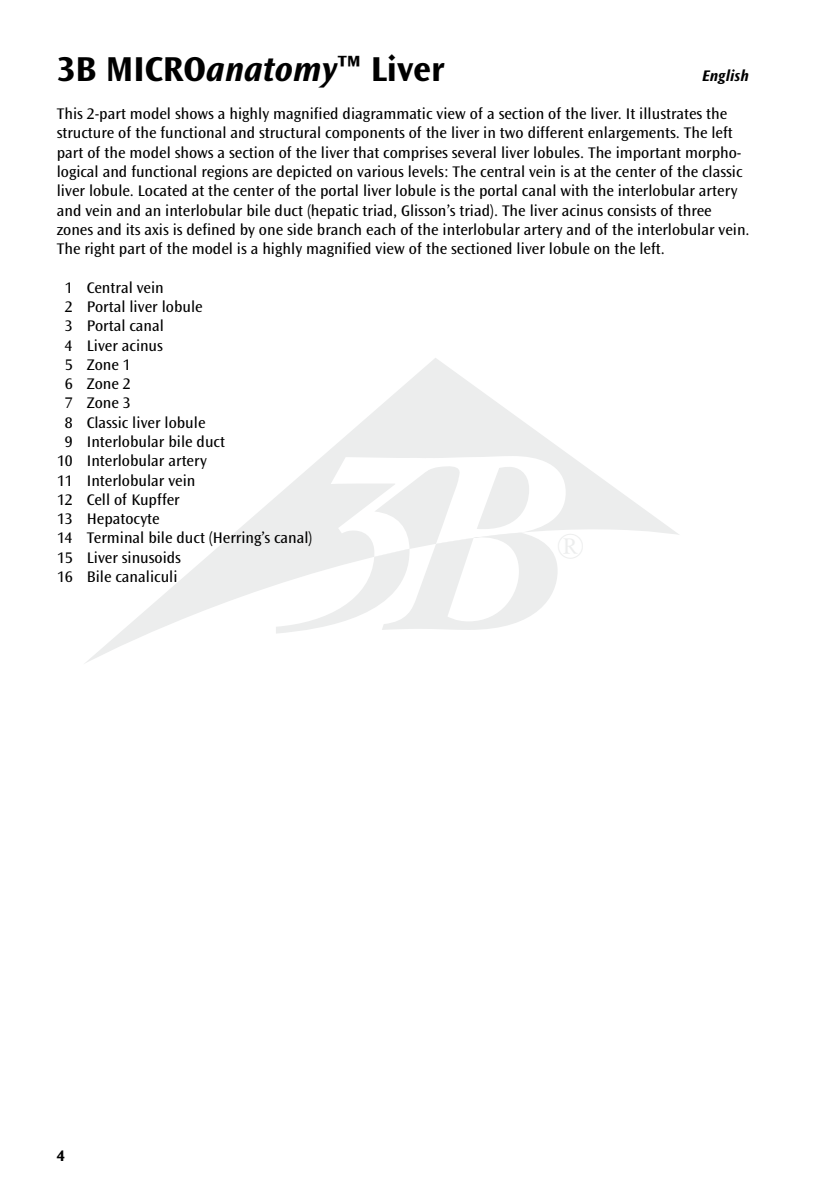
<style>
.page{position:relative;width:836px;height:1191px;background:#fff}
.page>*{position:absolute;margin:0;border:0;box-sizing:border-box;transform-origin:0 0}
.t1{font:700 36px "Ocean Sans Std";color:#000}
.t2{font:16px/19.2px "Ocean Sans Std";color:#000}
.t3{font:italic 700 16px "Ocean Sans Std";color:#000}
.t4{font:700 16px "Ocean Sans Std";color:#000}
.s1{font-style:italic}
</style>
<div class="page">
<svg style="left:85px;top:358px;width:594px;height:305px"></svg>
<svg style="left:276px;top:456px;width:289px;height:177px"></svg>
<h1 class="t1" style="left:57px;top:49px;width:389px">3B MICRO<span class="s1">anatomy</span>™ Liver</h1>
<p class="t3" style="left:701px;top:66px;width:48px">English</p>
<p class="t2" style="left:57px;top:104px;width:694px">This 2-part model shows a highly magnified diagrammatic view of a section of the liver. It illustrates the structure of the functional and structural components of the liver in two different enlargements. The left part of the model shows a section of the liver that comprises several liver lobules. The important morpho&shy;logical and functional regions are depicted on various levels: The central vein is at the center of the classic liver lobule. Located at the center of the portal liver lobule is the portal canal with the interlobular artery and vein and an interlobular bile duct (hepatic triad, Glisson’s triad). The liver acinus consists of three zones and its axis is defined by one side branch each of the interlobular artery and of the interlobular vein.<br>The right part of the model is a highly magnified view of the sectioned liver lobule on the left.</p>
<p class="t2" style="left:65px;top:278px;width:100px">1 Central vein</p>
<p class="t2" style="left:65px;top:297px;width:139px">2 Portal liver lobule</p>
<p class="t2" style="left:65px;top:316px;width:100px">3 Portal canal</p>
<p class="t2" style="left:65px;top:336px;width:99px">4 Liver acinus</p>
<p class="t2" style="left:65px;top:355px;width:67px">5 Zone 1</p>
<p class="t2" style="left:65px;top:374px;width:67px">6 Zone 2</p>
<p class="t2" style="left:65px;top:394px;width:67px">7 Zone 3</p>
<p class="t2" style="left:65px;top:413px;width:142px">8 Classic liver lobule</p>
<p class="t2" style="left:65px;top:432px;width:161px">9 Interlobular bile duct</p>
<p class="t2" style="left:57px;top:451px;width:151px">10 Interlobular artery</p>
<p class="t2" style="left:57px;top:471px;width:140px">11 Interlobular vein</p>
<p class="t2" style="left:57px;top:490px;width:124px">12 Cell of Kupffer</p>
<p class="t2" style="left:57px;top:509px;width:104px">13 Hepatocyte</p>
<p class="t2" style="left:57px;top:529px;width:257px">14 Terminal bile duct (Herring’s canal)</p>
<p class="t2" style="left:57px;top:548px;width:125px">15 Liver sinusoids</p>
<p class="t2" style="left:57px;top:567px;width:122px">16 Bile canaliculi</p>
<p class="t4" style="left:57px;top:1146px;width:10px">4</p>
</div>
